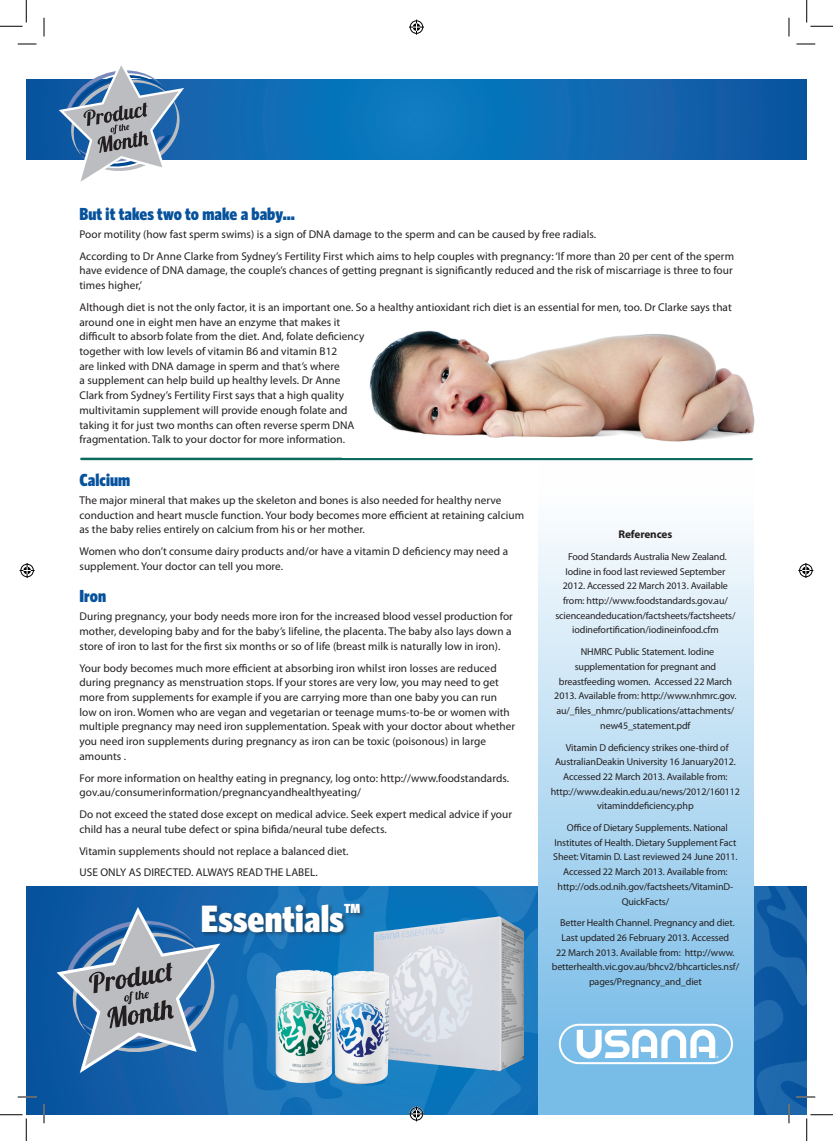
<style>
.page{position:relative;width:833px;height:1141px;background:#fff}
.page>*{position:absolute;margin:0;border:0;box-sizing:border-box;transform-origin:0 0}
.t1{font:900 38.12px "Whitney Condensed";letter-spacing:.005em;color:#fff}
.t2{font:900 17.5px "Whitney Condensed";letter-spacing:.005em;color:#07529c}
.t3{font:900 13.25px "Whitney Condensed";color:#fff}
.t4{font:11.25px/14.8px "Myriad Pro";letter-spacing:.005em;color:#231f20}
.t5{font:700 11.25px "Myriad Pro";letter-spacing:-.01em;color:#231f20}
.t6{font:10px/14.8px "Myriad Pro";letter-spacing:-.01em;color:#231f20;text-align:center}
</style>
<div class="page">
<div style="left:26px;top:885px;width:780px;height:229px;background:#08549e"></div>
<svg style="left:26px;top:79px;width:780px;height:81px;background:#0d69b1"></svg>
<svg style="left:59px;top:65px;width:125px;height:117px"></svg>
<svg style="left:538px;top:458px;width:215px;height:406px"></svg>
<hr style="left:81px;top:457px;width:670px;height:3px;background:#0d6b5e">
<img style="left:369px;top:330px;width:386px;height:112px">
<svg style="left:18px;top:43px;width:18px;height:2px"></svg>
<svg style="left:796px;top:43px;width:18px;height:2px"></svg>
<svg style="left:18px;top:1096px;width:18px;height:1px"></svg>
<svg style="left:43px;top:18px;width:2px;height:18px"></svg>
<svg style="left:43px;top:1104px;width:2px;height:19px"></svg>
<svg style="left:788px;top:18px;width:1px;height:18px"></svg>
<svg style="left:0;top:0;width:27px;height:27px"></svg>
<svg style="left:0;top:1114px;width:27px;height:26px"></svg>
<svg style="left:806px;top:0;width:26px;height:27px"></svg>
<svg style="left:409px;top:20px;width:15px;height:15px"></svg>
<svg style="left:57px;top:864px;width:775px;height:276px"></svg>
<svg style="left:20px;top:563px;width:15px;height:15px"></svg>
<svg style="left:798px;top:563px;width:14px;height:15px"></svg>
<h2 class="t2" style="left:79px;top:203px;width:217px">But it takes two to make a baby…</h2>
<p class="t4" style="left:79px;top:223px;width:655px;line-height:21.8px">Poor motility (how fast sperm swims) is a sign of DNA damage to the sperm and can be caused by free radials.<br>According to Dr Anne Clarke from Sydney’s Fertility First which aims to help couples with pregnancy: ‘If more than 20 per cent of the sperm</p>
<p class="t4" style="left:79px;top:263px;width:654px">have evidence of DNA damage, the couple’s chances of getting pregnant is significantly reduced and the risk of miscarriage is three to four times higher,’</p>
<p class="t4" style="left:79px;top:299px;width:653px">Although diet is not the only factor, it is an important one. So a healthy antioxidant rich diet is an essential for men, too. Dr Clarke says that around one in eight men have an enzyme that makes it<br>difficult to absorb folate from the diet. And, folate deficiency<br>together with low levels of vitamin B6 and vitamin B12<br>are linked with DNA damage in sperm and that’s where<br>a supplement can help build up healthy levels. Dr Anne<br>Clark from Sydney’s Fertility First says that a high quality<br>multivitamin supplement will provide enough folate and<br>taking it for just two months can often reverse sperm DNA<br>fragmentation. Talk to your doctor for more information.</p>
<h2 class="t2" style="left:79px;top:469px;width:52px">Calcium</h2>
<p class="t4" style="left:79px;top:492px;width:446px">The major mineral that makes up the skeleton and bones is also needed for healthy nerve conduction and heart muscle function. Your body becomes more efficient at retaining calcium as the baby relies entirely on calcium from his or her mother.</p>
<p class="t4" style="left:79px;top:543px;width:430px">Women who don’t consume dairy products and/or have a vitamin D deficiency may need a supplement. Your doctor can tell you more.</p>
<h2 class="t2" style="left:79px;top:586px;width:28px">Iron</h2>
<p class="t4" style="left:79px;top:609px;width:435px">During pregnancy, your body needs more iron for the increased blood vessel production for mother, developing baby and for the baby’s lifeline, the placenta. The baby also lays down a store of iron to last for the first six months or so of life (breast milk is naturally low in iron).</p>
<p class="t4" style="left:79px;top:660px;width:437px">Your body becomes much more efficient at absorbing iron whilst iron losses are reduced during pregnancy as menstruation stops. If your stores are very low, you may need to get more from supplements for example if you are carrying more than one baby you can run low on iron. Women who are vegan and vegetarian or teenage mums-to-be or women with multiple pregnancy may need iron supplementation. Speak with your doctor about whether you need iron supplements during pregnancy as iron can be toxic (poisonous) in large amounts .</p>
<p class="t4" style="left:79px;top:770px;width:431px">For more information on healthy eating in pregnancy, log onto: http://www.foodstandards. gov.au/consumerinformation/pregnancyandhealthyeating/</p>
<p class="t4" style="left:79px;top:806px;width:434px">Do not exceed the stated dose except on medical advice. Seek expert medical advice if your child has a neural tube defect or spina bifida/neural tube defects.</p>
<p class="t4" style="left:79px;top:839px;width:270px;line-height:21.8px">Vitamin supplements should not replace a balanced diet.<br>USE ONLY AS DIRECTED. ALWAYS READ THE LABEL.</p>
<h1 class="t1" style="left:201px;top:896px;width:144px">Essentials</h1>
<p class="t3" style="left:344px;top:900px;width:18px">TM</p>
<p class="t5" style="left:618px;top:527px;width:55px">References</p>
<p class="t6" style="left:555px;top:549px;width:181px">Food Standards Australia New Zealand.<br>Iodine in food last reviewed September 2012. Accessed 22 March 2013. Available from: http://www.foodstandards.gov.au/ scienceandeducation/factsheets/factsheets/ iodinefortification/iodineinfood.cfm</p>
<p class="t6" style="left:554px;top:644px;width:184px">NHMRC Public Statement. Iodine supplementation for pregnant and breastfeeding women. Accessed 22 March 2013. Available from: http://www.nhmrc.gov. au/_files_nhmrc/publications/attachments/ new45_statement.pdf</p>
<p class="t6" style="left:550px;top:739px;width:190px">Vitamin D deficiency strikes one-third of AustralianDeakin University 16 January2012.<br>Accessed 22 March 2013. Available from: http://www.deakin.edu.au/news/2012/160112 vitaminddeficiency.php</p>
<p class="t6" style="left:553px;top:820px;width:186px">Office of Dietary Supplements. National Institutes of Health. Dietary Supplement Fact Sheet: Vitamin D. Last reviewed 24 June 2011.<br>Accessed 22 March 2013. Available from: http://ods.od.nih.gov/factsheets/VitaminD-QuickFacts/</p>
<p class="t6" style="left:551px;top:915px;width:189px">Better Health Channel. Pregnancy and diet.<br>Last updated 26 February 2013. Accessed<br>22 March 2013. Available from: http://www. betterhealth.vic.gov.au/bhcv2/bhcarticles.nsf/ pages/Pregnancy_and_diet</p>
</div>
